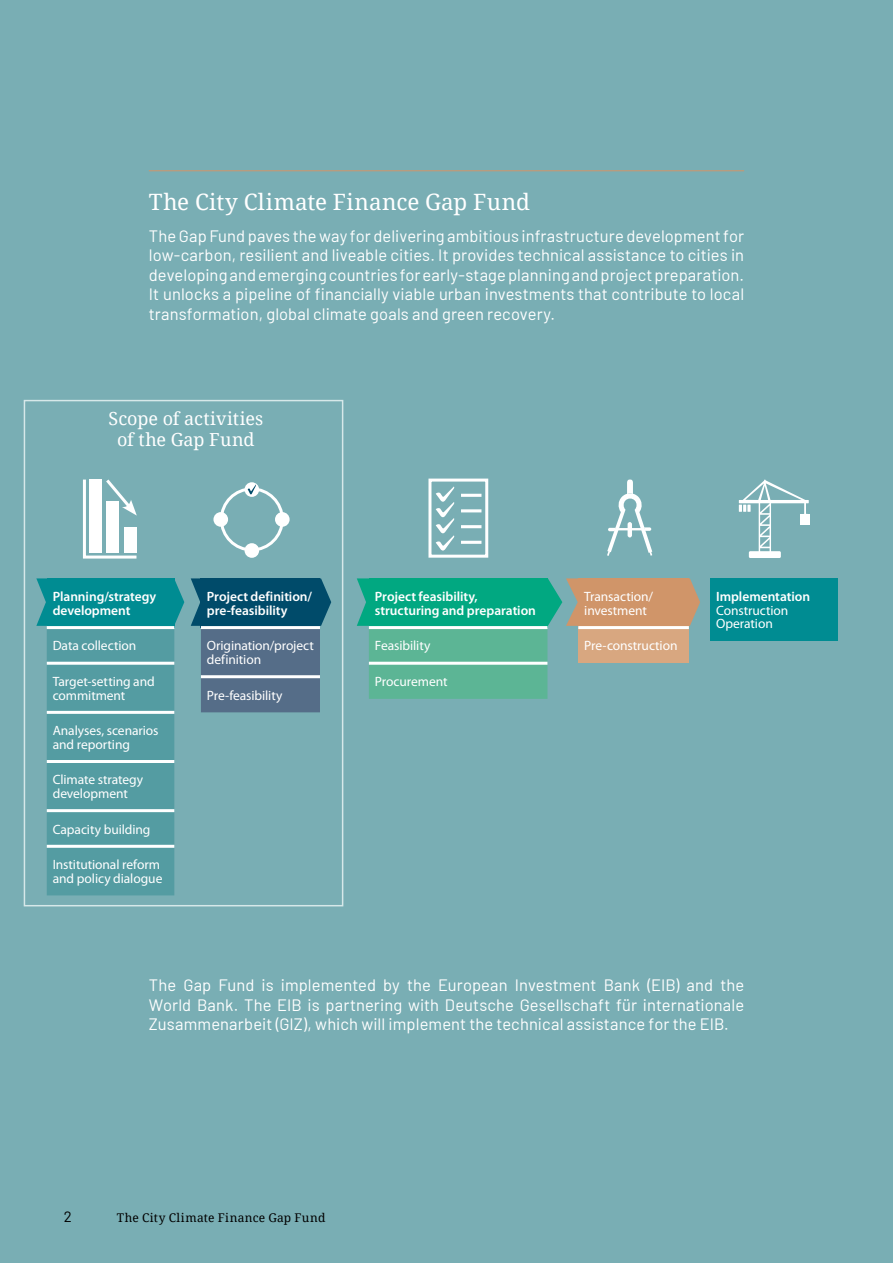
<style>
.page{position:relative;width:893px;height:1263px;background:#79aeb4}
.page>*{position:absolute;margin:0;border:0;box-sizing:border-box;transform-origin:0 0}
.t1{font:22.5px "Droid Serif";letter-spacing:.01em;color:#fff}
.t2{font:18px/21.6px "Droid Serif";color:#fff;text-align:center}
.t3{font:16.5px/19.5px "Barlow";letter-spacing:.005em;color:#fff;text-align:justify}
.t4{font:15px "Barlow";color:#000}
.t5{font:13.5px/13.5px "Myriad Pro";letter-spacing:-.005em;color:#fff}
.t6{font:600 13.5px/13.5px "Myriad Pro";letter-spacing:-.005em;color:#fff}
.t7{font:12px "Droid Serif";letter-spacing:.03em;color:#000}
</style>
<div class="page">
<hr style="left:149px;top:170px;width:595px;height:1px;background:#d09569">
<svg style="left:36px;top:578px;width:148px;height:317px"></svg>
<hr style="left:47px;top:626px;width:127px;height:3px;background:#fff">
<hr style="left:47px;top:662px;width:127px;height:3px;background:#fff">
<hr style="left:47px;top:711px;width:127px;height:3px;background:#fff">
<hr style="left:47px;top:760px;width:127px;height:3px;background:#fff">
<hr style="left:47px;top:809px;width:127px;height:3px;background:#fff">
<hr style="left:47px;top:845px;width:127px;height:3px;background:#fff">
<svg style="left:357px;top:578px;width:343px;height:121px"></svg>
<hr style="left:369px;top:626px;width:178px;height:3px;background:#fff">
<hr style="left:369px;top:662px;width:178px;height:3px;background:#fff">
<svg style="left:191px;top:578px;width:140px;height:134px"></svg>
<hr style="left:201px;top:626px;width:119px;height:3px;background:#fff">
<hr style="left:201px;top:675px;width:119px;height:3px;background:#fff">
<div style="left:578px;top:578px;width:111px;height:49px;background:#d09569"></div>
<div style="left:578px;top:627px;width:111px;height:36px;background:#d8a780"></div>
<hr style="left:578px;top:626px;width:111px;height:3px;background:#fff">
<div style="left:710px;top:578px;width:128px;height:63px;background:#008c92"></div>
<svg style="left:83px;top:479px;width:54px;height:80px"></svg>
<div style="left:220px;top:487px;width:64px;height:64px;border:3px solid #fff;border-radius:50%"></div>
<div style="left:245px;top:482px;width:14px;height:15px;background:#fff;border-radius:50%"></div>
<div style="left:245px;top:543px;width:14px;height:15px;background:#fff;border-radius:50%"></div>
<div style="left:275px;top:512px;width:15px;height:15px;background:#fff;border-radius:50%"></div>
<div style="left:213px;top:512px;width:15px;height:15px;background:#fff;border-radius:50%"></div>
<svg style="left:248px;top:485px;width:8px;height:10px"></svg>
<div style="left:428px;top:479px;width:60px;height:79px;border:3px solid #fff"></div>
<svg style="left:436px;top:486px;width:19px;height:65px"></svg>
<hr style="left:461px;top:494px;width:20px;height:3px;background:#fff">
<hr style="left:461px;top:525px;width:20px;height:3px;background:#fff">
<hr style="left:461px;top:509px;width:20px;height:3px;background:#fff">
<hr style="left:461px;top:541px;width:20px;height:3px;background:#fff">
<svg style="left:607px;top:480px;width:45px;height:76px"></svg>
<svg style="left:739px;top:480px;width:70px;height:78px"></svg>
<div style="left:801px;top:514px;width:9px;height:10px;background:#fff"></div>
<div style="left:24px;top:400px;width:319px;height:506px;border:2px solid #d6e8e9"></div>
<h1 class="t1" style="left:149px;top:186px;width:383px">The City Climate Finance Gap Fund</h1>
<p class="t3" style="left:149px;top:225px;width:597px">The Gap Fund paves the way for delivering ambitious infrastructure development for low-carbon, resilient and liveable cities. It provides technical assistance to cities in developing and emerging countries for early-stage planning and project preparation.<br>It unlocks a pipeline of financially viable urban investments that contribute to local transformation, global climate goals and green recovery.</p>
<p class="t2" style="left:109px;top:407px;width:156px">Scope of activities of the Gap Fund</p>
<p class="t6" style="left:53px;top:590px;width:105px">Planning/strategy development</p>
<p class="t5" style="left:53px;top:639px;width:85px">Data collection</p>
<p class="t5" style="left:53px;top:675px;width:103px">Target-setting and commitment</p>
<p class="t5" style="left:53px;top:724px;width:107px">Analyses, scenarios and reporting</p>
<p class="t5" style="left:53px;top:773px;width:92px">Climate strategy development</p>
<p class="t5" style="left:53px;top:822px;width:99px">Capacity building</p>
<p class="t5" style="left:53px;top:858px;width:111px">Institutional reform and policy dialogue</p>
<p class="t6" style="left:207px;top:590px;width:107px">Project definition/ pre-feasibility</p>
<p class="t5" style="left:207px;top:639px;width:109px">Origination/project definition</p>
<p class="t5" style="left:207px;top:689px;width:77px">Pre-feasibility</p>
<p class="t6" style="left:375px;top:590px;width:163px">Project feasibility, structuring and preparation</p>
<p class="t5" style="left:375px;top:639px;width:57px">Feasibility</p>
<p class="t5" style="left:375px;top:675px;width:74px">Procurement</p>
<p class="t5" style="left:584px;top:590px;width:70px">Transaction/ investment</p>
<p class="t5" style="left:584px;top:639px;width:95px">Pre-construction</p>
<p class="t6" style="left:716px;top:590px;width:95px">Implementation</p>
<p class="t5" style="left:716px;top:604px;width:74px">Construction<br>Operation</p>
<p class="t3" style="left:149px;top:974px;width:597px">The Gap Fund is implemented by the European Investment Bank (EIB) and the World Bank. The EIB is partnering with Deutsche Gesellschaft für internationale Zusammenarbeit (GIZ), which will implement the technical assistance for the EIB.</p>
<p class="t4" style="left:64px;top:1206px;width:10px">2</p>
<p class="t7" style="left:117px;top:1210px;width:210px">The City Climate Finance Gap Fund</p>
</div>
